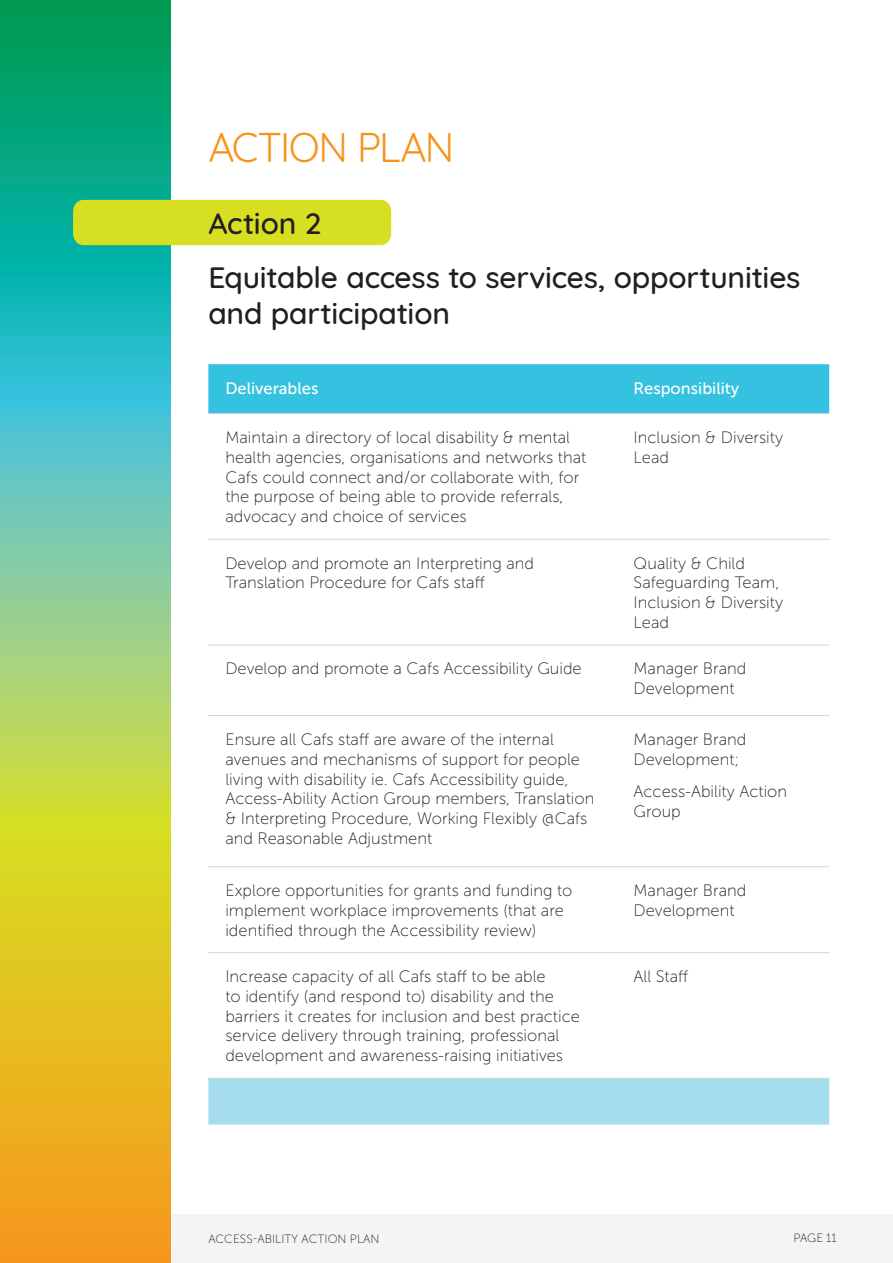
<style>
.page{position:relative;width:893px;height:1263px;background:#fff}
.page>*{position:absolute;margin:0;border:0;box-sizing:border-box;transform-origin:0 0}
.Main_Heading_Orange{font:40.5px "Quicksand";letter-spacing:-.04em;color:#f7931d}
.Main_Subheading_-_gr{font:500 30px/36px "Quicksand";letter-spacing:-.005em;color:#231f20}
.Body_Text{font:16.5px/19.8px "Museo Sans 100";color:#231f20}
.Body_text-_white{font:16.5px "Museo Sans 500";color:#fff}
.Body_Text_White{font:16.5px "Museo Sans 500";color:#fff}
.t1{font:12px "Museo Sans 100";color:#231f20}
</style>
<div class="page">
<div style="left:171px;top:1215px;width:722px;height:48px;background:#f5f4f5"></div>
<svg style="left:0;top:0;width:170px;height:1263px"></svg>
<div style="left:73px;top:200px;width:318px;height:45px;background:#d6df21"></div>
<div style="left:208px;top:364px;width:621px;height:49px;background:#35c2e0"></div>
<div style="left:208px;top:1079px;width:621px;height:45px;background:#a5ddee"></div>
<hr style="left:208px;top:413px;width:409px;height:1px;background:#d6d6d7">
<hr style="left:617px;top:413px;width:212px;height:1px;background:#d6d6d7">
<hr style="left:208px;top:539px;width:409px;height:1px;background:#d6d6d7">
<hr style="left:617px;top:539px;width:212px;height:1px;background:#d6d6d7">
<hr style="left:208px;top:645px;width:409px;height:1px;background:#d6d6d7">
<hr style="left:617px;top:645px;width:212px;height:1px;background:#d6d6d7">
<hr style="left:208px;top:715px;width:409px;height:1px;background:#d6d6d7">
<hr style="left:617px;top:715px;width:212px;height:1px;background:#d6d6d7">
<hr style="left:208px;top:866px;width:409px;height:1px;background:#d6d6d7">
<hr style="left:617px;top:866px;width:212px;height:1px;background:#d6d6d7">
<hr style="left:208px;top:952px;width:409px;height:1px;background:#d6d6d7">
<hr style="left:617px;top:952px;width:212px;height:1px;background:#d6d6d7">
<hr style="left:208px;top:1078px;width:409px;height:1px;background:#d6d6d7">
<hr style="left:617px;top:1078px;width:212px;height:1px;background:#d6d6d7">
<p class="Main_Heading_Orange" style="left:208px;top:116px;width:248px">ACTION PLAN</p>
<p class="Main_Subheading_-_gr" style="left:208px;top:203px;width:114px">Action 2</p>
<p class="Main_Subheading_-_gr" style="left:208px;top:257px;width:594px">Equitable access to services, opportunities and participation</p>
<p class="Body_Text_White" style="left:225px;top:379px;width:95px">Deliverables</p>
<p class="Body_text-_white" style="left:634px;top:379px;width:107px">Responsibility</p>
<p class="Body_Text" style="left:225px;top:428px;width:363px">Maintain a directory of local disability &amp; mental health agencies, organisations and networks that Cafs could connect and/or collaborate with, for the purpose of being able to provide referrals, advocacy and choice of services</p>
<p class="Body_Text" style="left:634px;top:428px;width:151px">Inclusion &amp; Diversity<br>Lead</p>
<p class="Body_Text" style="left:225px;top:553px;width:310px">Develop and promote an Interpreting and<br>Translation Procedure for Cafs staff</p>
<p class="Body_Text" style="left:634px;top:553px;width:151px">Quality &amp; Child<br>Safeguarding Team,<br>Inclusion &amp; Diversity<br>Lead</p>
<p class="Body_Text" style="left:225px;top:659px;width:358px">Develop and promote a Cafs Accessibility Guide</p>
<p class="Body_Text" style="left:634px;top:659px;width:114px">Manager Brand<br>Development</p>
<p class="Body_Text" style="left:225px;top:729px;width:370px">Ensure all Cafs staff are aware of the internal avenues and mechanisms of support for people living with disability ie. Cafs Accessibility guide, Access-Ability Action Group members, Translation &amp; Interpreting Procedure, Working Flexibly @Cafs and Reasonable Adjustment</p>
<p class="Body_Text" style="left:634px;top:729px;width:114px">Manager Brand<br>Development;</p>
<p class="Body_Text" style="left:634px;top:782px;width:155px">Access-Ability Action<br>Group</p>
<p class="Body_Text" style="left:225px;top:881px;width:349px">Explore opportunities for grants and funding to implement workplace improvements (that are identified through the Accessibility review)</p>
<p class="Body_Text" style="left:634px;top:881px;width:114px">Manager Brand<br>Development</p>
<p class="Body_Text" style="left:225px;top:967px;width:356px">Increase capacity of all Cafs staff to be able<br>to identify (and respond to) disability and the barriers it creates for inclusion and best practice service delivery through training, professional development and awareness-raising initiatives</p>
<p class="Body_Text" style="left:634px;top:967px;width:56px">All Staff</p>
<p class="t1" style="left:208px;top:1232px;width:173px">ACCESS-ABILITY ACTION PLAN</p>
<p class="t1" style="left:793px;top:1231px;width:45px">PAGE 11</p>
</div>
